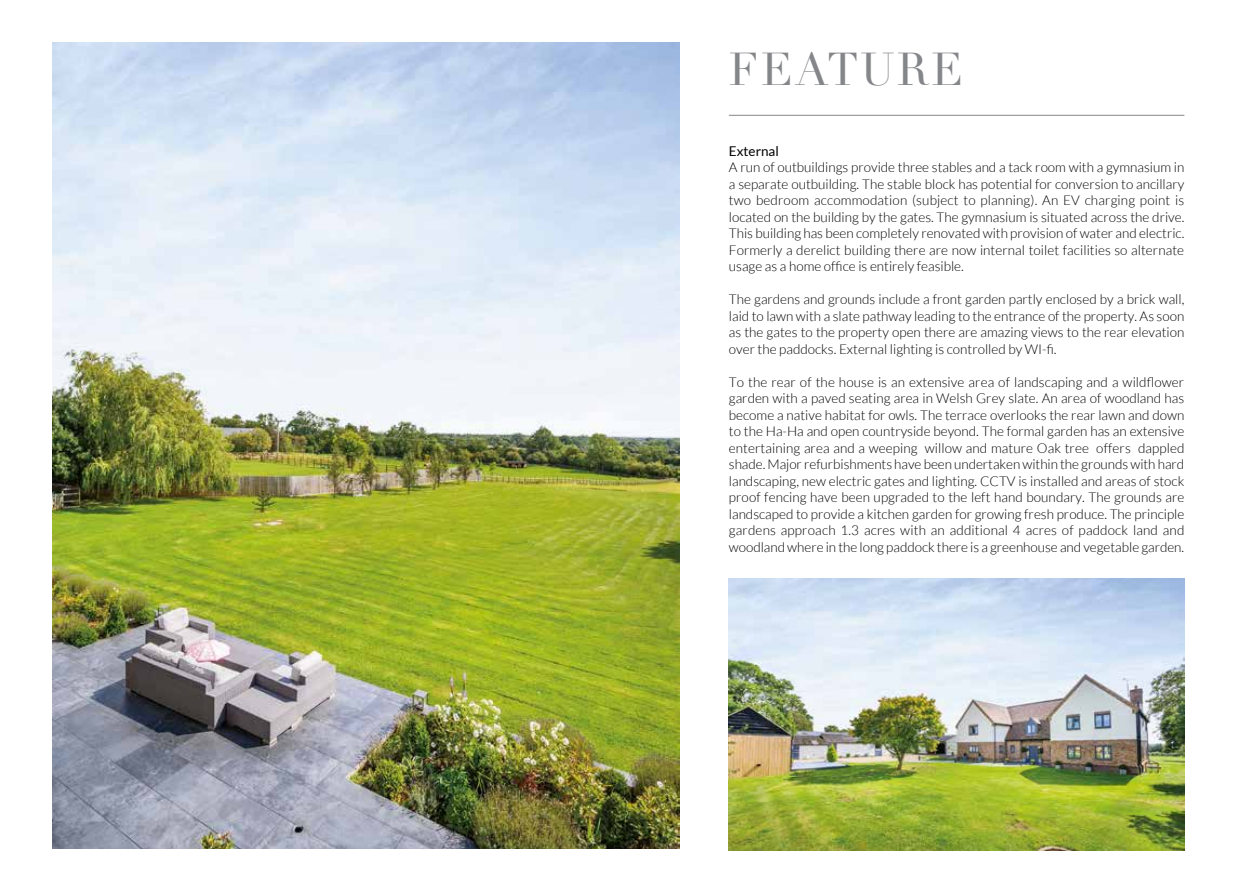
<style>
.page{position:relative;width:1252px;height:893px;background:#fff}
.page>*{position:absolute;margin:0;border:0;box-sizing:border-box;transform-origin:0 0}
.t1{font:45px "Didot";letter-spacing:.05em;color:#858689}
.t2{font:300 13.5px/16.5px "Lato";color:#000;text-align:justify}
.t3{font:13.5px "Lato";color:#000}
</style>
<div class="page">
<hr style="left:729px;top:115px;width:455px;height:1px;background:#858689">
<img style="left:52px;top:43px;width:628px;height:806px">
<img style="left:729px;top:578px;width:455px;height:272px">
<h1 class="t1" style="left:729px;top:42px;width:236px">FEATURE</h1>
<p class="t3" style="left:729px;top:143px;width:52px">External</p>
<p class="t2" style="left:729px;top:159px;width:457px">A run of outbuildings provide three stables and a tack room with a gymnasium in a separate outbuilding. The stable block has potential for conversion to ancillary two bedroom accommodation (subject to planning). An EV charging point is located on the building by the gates. The gymnasium is situated across the drive.<br>This building has been completely renovated with provision of water and electric.<br>Formerly a derelict building there are now internal toilet facilities so alternate usage as a home office is entirely feasible.</p>
<p class="t2" style="left:729px;top:291px;width:457px">The gardens and grounds include a front garden partly enclosed by a brick wall, laid to lawn with a slate pathway leading to the entrance of the property. As soon as the gates to the property open there are amazing views to the rear elevation over the paddocks. External lighting is controlled by WI-fi.</p>
<p class="t2" style="left:729px;top:374px;width:457px">To the rear of the house is an extensive area of landscaping and a wildflower garden with a paved seating area in Welsh Grey slate. An area of woodland has become a native habitat for owls. The terrace overlooks the rear lawn and down to the Ha-Ha and open countryside beyond. The formal garden has an extensive entertaining area and a weeping willow and mature Oak tree offers dappled shade. Major refurbishments have been undertaken within the grounds with hard landscaping, new electric gates and lighting. CCTV is installed and areas of stock proof fencing have been upgraded to the left hand boundary. The grounds are landscaped to provide a kitchen garden for growing fresh produce. The principle gardens approach 1.3 acres with an additional 4 acres of paddock land and woodland where in the long paddock there is a greenhouse and vegetable garden.</p>
</div>
